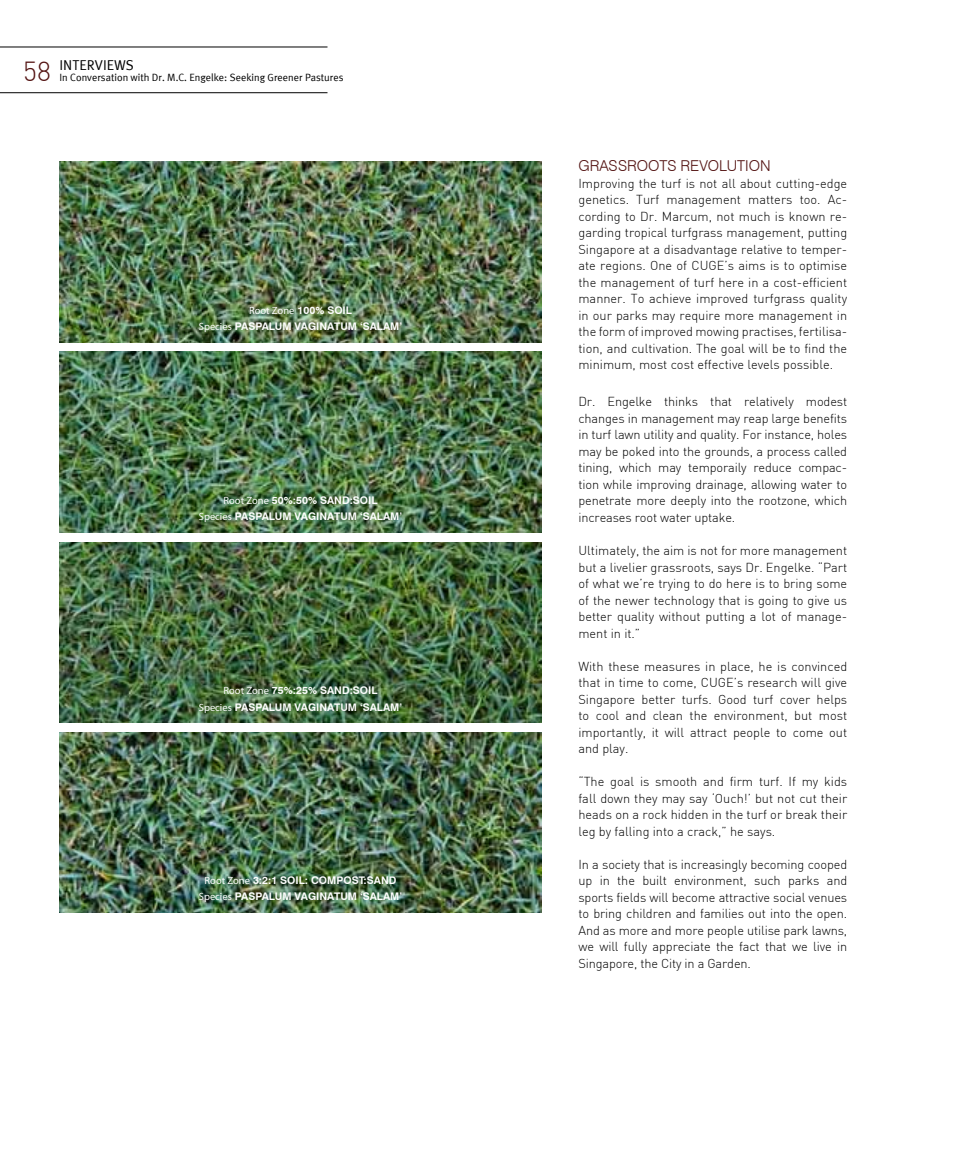
<style>
.page{position:relative;width:957px;height:1170px;background:#fff}
.page>*{position:absolute;margin:0;border:0;box-sizing:border-box;transform-origin:0 0}
.t1{font:300 15px "Swiss 721 BT";color:#531312}
.t2{font:14.25px "Meta Plus Normal";color:#000}
.t3{font:300 12.75px/16.5px "DIN";color:#000;text-align:justify}
.t4{font:700 10.5px/16.5px "Swiss 721 BT";color:#fff}
.t5{font:10.5px "Meta Plus Normal";color:#000}
.t6{font:10.5px "Myriad Pro";color:#fff}
.s1{font-family:"DIN";font-weight:300;font-size:27px;color:#531312}
.s2{font-family:"Swiss 721 BT";font-weight:700}
.s3{font-family:"Myriad Pro";font-weight:400}
</style>
<div class="page">
<img style="left:60px;top:162px;width:481px;height:180px">
<img style="left:60px;top:352px;width:481px;height:180px">
<img style="left:60px;top:542px;width:481px;height:180px">
<img style="left:60px;top:732px;width:481px;height:180px">
<hr style="left:0;top:47px;width:327px;height:1px;background:#000">
<hr style="left:0;top:92px;width:327px;height:1px;background:#000">
<p class="t2" style="left:23px;top:57px;width:44px"><span class="s1">58</span> inter</p>
<p class="t2" style="left:95px;top:57px;width:40px">views</p>
<p class="t5" style="left:60px;top:71px;width:285px">In Conversation with D r. M.C. Engelke: Seeking Greener Pastures</p>
<p class="t6" style="left:249px;top:304px;width:104px">Root Zone <span class="s2">100% SOIL</span></p>
<p class="t4" style="left:199px;top:318px;width:205px"><span class="s3">Species</span> PASPALUM VAGINATUM ‘SALAM’</p>
<p class="t4" style="left:199px;top:492px;width:205px;text-indent:25px"><span class="s3">Root Zone</span> 50%:50% SAND:SOIL<br><span class="s3">Species</span> PASPALUM VAGINATUM ‘SALAM’</p>
<p class="t4" style="left:199px;top:682px;width:205px;text-indent:25px"><span class="s3">Root Zone</span> 75%:25% SAND:SOIL<br><span class="s3">Species</span> PASPALUM VAGINATUM ‘SALAM’</p>
<p class="t4" style="left:199px;top:871px;width:205px;text-indent:106px">: COMPOST:SAND<br><span class="s3">Species</span> PASPALUM VAGINATUM ‘SALAM’</p>
<p class="t4" style="left:204px;top:871px;width:83px"><span class="s3">Root Zone</span> 3:2:1 SOIL</p>
<p class="t1" style="left:578px;top:156px;width:22px">GRASSROOTS</p>
<p class="t1" style="left:680px;top:156px;width:37px">REVOLUTION</p>
<p class="t3" style="left:578px;top:174px;width:270px">Improving the turf is not all about cutting-edge genetics. Turf management matters too. Ac&shy;cording to Dr. Marcum, not much is known re&shy;garding tropical turfgrass management, putting Singapore at a disadvantage relative to temper&shy;ate regions. One of CUGE’s aims is to optimise the management of turf here in a cost-efficient manner. To achieve improved turfgrass quality in our parks may require more management in the form of improved mowing practises, fertilisa&shy;tion, and cultivation. The goal will be to find the minimum, most cost effective levels possible.</p>
<p class="t3" style="left:578px;top:393px;width:270px">Dr. Engelke thinks that relatively modest changes in management may reap large benefits in turf lawn utility and quality. For instance, holes may be poked into the grounds, a process called tining, which may temporaily reduce compac&shy;tion while improving drainage, allowing water to penetrate more deeply into the rootzone, which increases root water uptake.</p>
<p class="t3" style="left:578px;top:542px;width:270px">Ultimately, the aim is not for more management but a livelier grassroots, says Dr. Engelke. “Part of what we’re trying to do here is to bring some of the newer technology that is going to give us better quality without putting a lot of manage&shy;ment in it.”</p>
<p class="t3" style="left:578px;top:657px;width:270px">With these measures in place, he is convinced that in time to come, CUGE’s research will give Singapore better turfs. Good turf cover helps to cool and clean the environment, but most importantly, it will attract people to come out and play.</p>
<p class="t3" style="left:578px;top:773px;width:270px">“The goal is smooth and firm turf. If my kids fall down they may say ‘Ouch!’ but not cut their heads on a rock hidden in the turf or break their leg by falling into a crack,” he says.</p>
<p class="t3" style="left:578px;top:855px;width:270px">In a society that is increasingly becoming cooped up in the built environment, such parks and sports fields will become attractive social venues to bring children and families out into the open.<br>And as more and more people utilise park lawns, we will fully appreciate the fact that we live in Singapore, the City in a Garden.</p>
</div>
